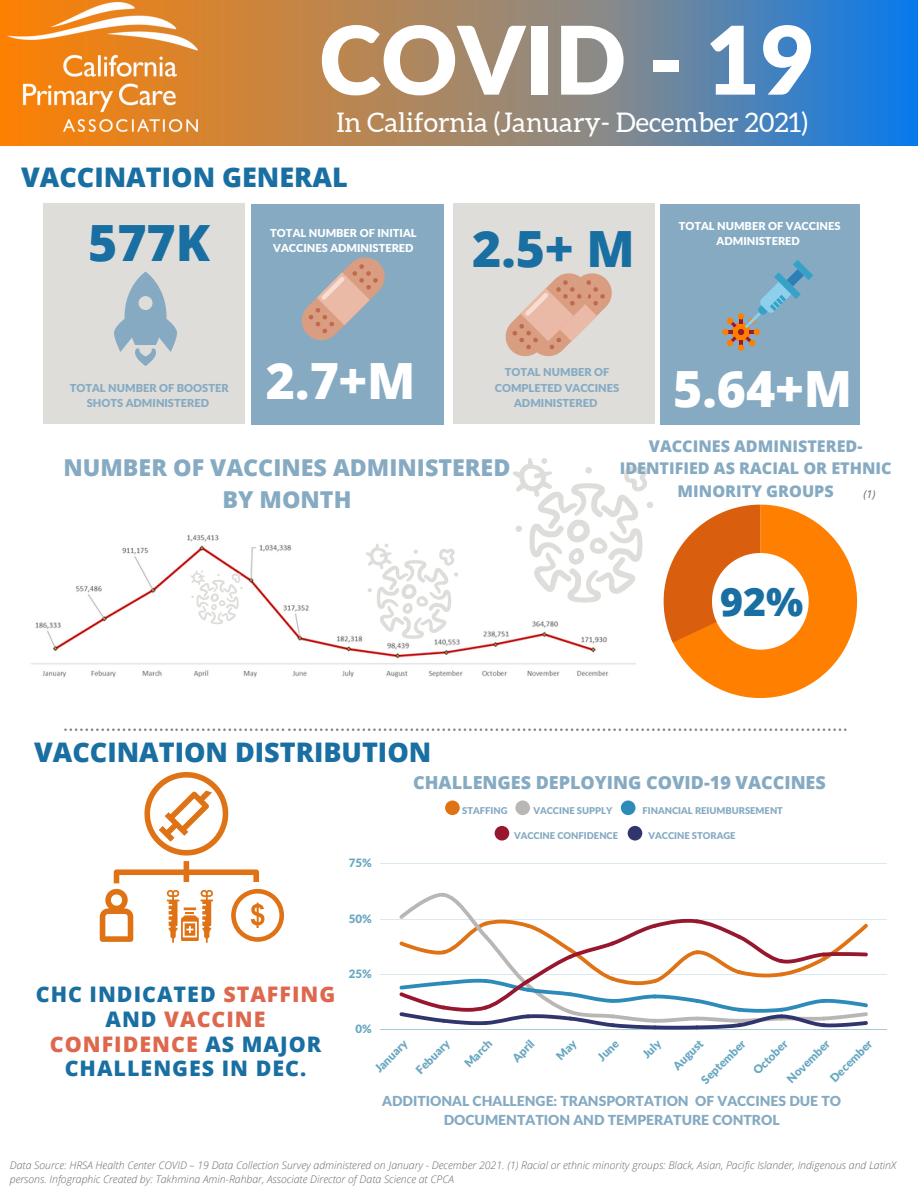
<style>
.page{position:relative;width:918px;height:1188px;background:#fff}
.page>*{position:absolute;margin:0;border:0;box-sizing:border-box;transform-origin:0 0}
.t1{font:900 94.5px "Lato Latin";color:#fff}
.t2{font:800 49.95px "Open Sans";color:#fff}
.t3{font:800 49.95px "Open Sans";color:#196fa2}
.t4{font:800 39.15px "Open Sans";color:#196fa2}
.t5{font:800 27px "Open Sans";color:#196fa2}
.t6{font:27px "Aleo";color:#fff}
.t7{font:800 23.25px "Open Sans";color:#85aac2}
.t8{font:800 21.45px/24.8px "Open Sans";letter-spacing:.045em;color:#196fa2;text-align:center}
.t9{font:800 18px "Open Sans";color:#85aac2}
.t10{font:800 16.2px/22.5px "Open Sans";color:#85aac2;text-align:center}
.t11{font:900 13.95px/19.2px "Lato Latin";color:#85aac2;text-align:center}
.t12{font:900 11.55px "Lato Latin";color:#68a7c1}
.t13{font:900 10.95px/15.1px "Lato Latin";color:#85aac2;text-align:center}
.t14{font:900 10.95px/14.7px "Lato Latin";color:#fff}
.t15{font:italic 10.8px "Open Sans";color:#646c67}
.t16{font:italic 300 10.5px/14px "Open Sans";color:#646c67}
.t17{font:900 9.45px "Lato Latin";color:#85aac2}
.s1{color:#de684e}
</style>
<div class="page">
<svg style="left:0;top:0;width:918px;height:146px;background:#868480"></svg>
<hr style="left:380px;top:864px;width:507px;height:1px;background:#68a7c1">
<hr style="left:380px;top:919px;width:507px;height:1px;background:#68a7c1">
<hr style="left:380px;top:974px;width:507px;height:1px;background:#68a7c1">
<hr style="left:380px;top:1030px;width:507px;height:1px;background:#68a7c1">
<svg style="left:398px;top:893px;width:471px;height:137px"></svg>
<div style="left:43px;top:203px;width:202px;height:220px;background:#deddda"></div>
<svg style="left:114px;top:272px;width:63px;height:94px"></svg>
<div style="left:252px;top:205px;width:192px;height:220px;background:#85aac2"></div>
<svg style="left:302px;top:257px;width:83px;height:84px"></svg>
<div style="left:453px;top:203px;width:201px;height:220px;background:#deddda"></div>
<svg style="left:505px;top:273px;width:107px;height:84px"></svg>
<div style="left:660px;top:205px;width:199px;height:220px;background:#85aac2"></div>
<svg style="left:722px;top:260px;width:91px;height:91px"></svg>
<img style="left:31px;top:534px;width:605px;height:144px">
<svg style="left:64px;top:728px;width:783px;height:3px"></svg>
<svg style="left:664px;top:505px;width:193px;height:193px"></svg>
<div style="left:647px;top:530px;width:26px;height:26px;background:#fff;border-radius:50%"></div>
<div style="left:846px;top:657px;width:26px;height:26px;background:#fff;border-radius:50%"></div>
<svg style="left:100px;top:889px;width:33px;height:53px"></svg>
<svg style="left:114px;top:772px;width:145px;height:111px"></svg>
<svg style="left:167px;top:889px;width:46px;height:54px"></svg>
<svg style="left:231px;top:889px;width:53px;height:53px"></svg>
<svg style="left:512px;top:458px;width:141px;height:145px"></svg>
<svg style="left:365px;top:543px;width:93px;height:96px"></svg>
<svg style="left:190px;top:570px;width:53px;height:54px"></svg>
<div style="left:445px;top:800px;width:15px;height:15px;background:#df7214;border-radius:50%"></div>
<div style="left:515px;top:800px;width:15px;height:15px;background:#b8b7b6;border-radius:50%"></div>
<div style="left:621px;top:800px;width:14px;height:15px;background:#2d8bba;border-radius:50%"></div>
<div style="left:495px;top:826px;width:14px;height:15px;background:#96172e;border-radius:50%"></div>
<div style="left:628px;top:826px;width:14px;height:15px;background:#31356e;border-radius:50%"></div>
<img style="left:7px;top:2px;width:190px;height:130px">
<p class="t1" style="left:319px;top:19px;width:497px">COVID - 19</p>
<p class="t6" style="left:336px;top:107px;width:473px">In California (January- December 2021)</p>
<p class="t5" style="left:21px;top:158px;width:328px">VACCINATION GENERAL</p>
<p class="t3" style="left:88px;top:207px;width:124px">577K</p>
<p class="t14" style="left:270px;top:227px;width:148px">TOTAL NUMBER OF INITIAL<br>VACCINES ADMINISTERED</p>
<p class="t13" style="left:70px;top:381px;width:160px">TOTAL NUMBER OF BOOSTER<br>SHOTS ADMINISTERED</p>
<p class="t2" style="left:266px;top:346px;width:151px">2.7+M</p>
<p class="t3" style="left:472px;top:213px;width:164px">2.5+ M</p>
<p class="t13" style="left:495px;top:365px;width:126px">TOTAL NUMBER OF<br>COMPLETED VACCINES<br>ADMINISTERED</p>
<p class="t14" style="left:679px;top:220px;width:163px;text-align:center">TOTAL NUMBER OF VACCINES<br>ADMINISTERED</p>
<p class="t2" style="left:673px;top:354px;width:180px">5.64+M</p>
<p class="t7" style="left:64px;top:451px;width:448px">NUMBER OF VACCINES ADMINISTERED</p>
<p class="t7" style="left:222px;top:483px;width:131px">BY MONTH</p>
<p class="t10" style="left:620px;top:434px;width:273px">VACCINES ADMINISTERED-<br>IDENTIFIED AS RACIAL OR ETHNIC<br>MINORITY GROUPS</p>
<p class="t15" style="left:864px;top:486px;width:14px">(1)</p>
<p class="t4" style="left:720px;top:575px;width:85px">92%</p>
<p class="t5" style="left:34px;top:733px;width:399px">VACCINATION DISTRIBUTION</p>
<p class="t9" style="left:413px;top:770px;width:414px">CHALLENGES DEPLOYING COVID-19 VACCINES</p>
<p class="t12" style="left:349px;top:858px;width:25px">75%</p>
<p class="t12" style="left:349px;top:913px;width:25px">50%</p>
<p class="t17" style="left:462px;top:806px;width:47px">STAFFING</p>
<p class="t17" style="left:533px;top:806px;width:80px">VACCINE SUPPLY</p>
<p class="t17" style="left:643px;top:806px;width:142px">FINANCIAL REIUMBURSEMENT</p>
<p class="t17" style="left:514px;top:831px;width:106px">VACCINE CONFIDENCE</p>
<p class="t17" style="left:649px;top:831px;width:89px">VACCINE STORAGE</p>
<p class="t8" style="left:36px;top:981px;width:301px">CHC INDICATED <span class="s1">STAFFING<br></span>AND <span class="s1">VACCINE<br>CONFIDENCE</span> AS MAJOR<br>CHALLENGES IN DEC.</p>
<p class="t12" style="left:349px;top:968px;width:25px">25%</p>
<p class="t12" style="left:356px;top:1024px;width:18px">0%</p>
<p class="t12" style="left:373px;top:1067px;width:42px;rotate:-45deg">January</p>
<p class="t12" style="left:414px;top:1068px;width:44px;rotate:-45deg">Febuary</p>
<p class="t12" style="left:463px;top:1062px;width:35px;rotate:-45deg">March</p>
<p class="t12" style="left:511px;top:1056px;width:27px;rotate:-45deg">April</p>
<p class="t12" style="left:596px;top:1055px;width:26px;rotate:-45deg">June</p>
<p class="t12" style="left:641px;top:1053px;width:22px;rotate:-45deg">July</p>
<p class="t12" style="left:671px;top:1064px;width:39px;rotate:-45deg">August</p>
<p class="t12" style="left:700px;top:1078px;width:58px;rotate:-45deg">September</p>
<p class="t12" style="left:752px;top:1069px;width:45px;rotate:-45deg">October</p>
<p class="t12" style="left:785px;top:1077px;width:57px;rotate:-45deg">November</p>
<p class="t12" style="left:829px;top:1076px;width:55px;rotate:-45deg">December</p>
<p class="t11" style="left:382px;top:1092px;width:461px">ADDITIONAL CHALLENGE: TRANSPORTATION OF VACCINES DUE TO<br>DOCUMENTATION AND TEMPERATURE CONTROL</p>
<p class="t16" style="left:10px;top:1158px;width:888px">Data Source: HRSA Health Center COVID – 19 Data Collection Survey administered on January - December 2021. (1) Racial or ethnic minority groups: Black, Asian, Pacific Islander, Indigenous and LatinX persons. Infographic Created by: Takhmina Amin-Rahbar, Associate Director of Data Science at CPCA</p>
</div>
